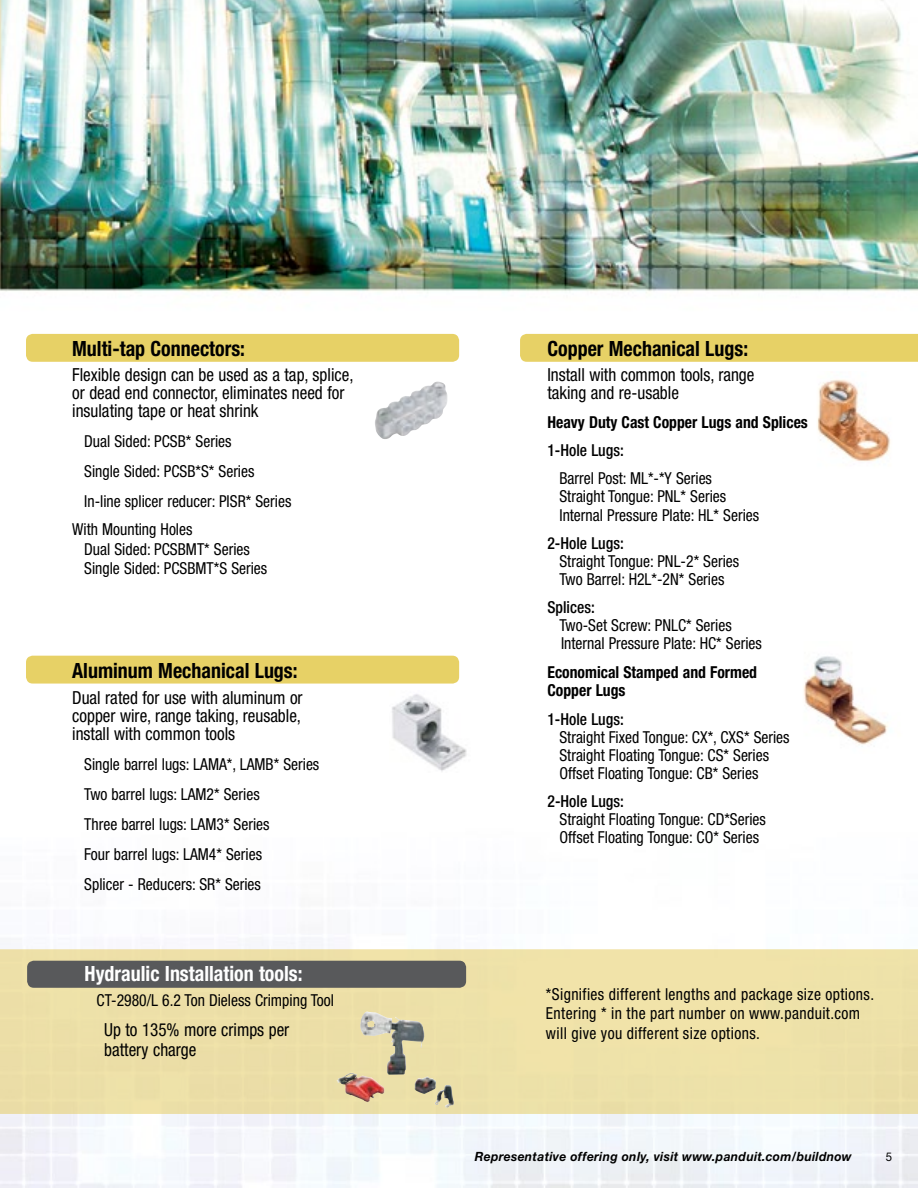
<style>
.page{position:relative;width:918px;height:1188px;background:#fff}
.page>*{position:absolute;margin:0;border:0;box-sizing:border-box;transform-origin:0 0}
.t1{font:700 condensed 21px "Helvetica Neue LT Std";color:#000;scale:.95 1}
.t2{font:700 condensed 21px "Helvetica Neue LT Std";color:#fff;scale:.95 1}
.t3{font:condensed 18px/18px "Helvetica Neue LT Std";color:#000;scale:.95 1}
.t4{font:condensed 16.5px/18px "Helvetica Neue LT Std";color:#000;scale:.95 1}
.t5{font:condensed 16.5px/19.8px "Helvetica Neue LT Std";letter-spacing:.025em;color:#000;scale:.95 1}
.t6{font:700 condensed 16.5px/18px "Helvetica Neue LT Std";color:#000;scale:.95 1}
.t7{font:500 condensed 16.5px "Helvetica Neue LT Std";color:#000;scale:.95 1}
.t8{font:italic 700 12.75px "Helvetica Neue LT Std";letter-spacing:.025em;color:#000;scale:.95 1}
.t9{font:12px "Helvetica Neue LT Std";color:#000;scale:.95 1}
.s1{color:#fff}
</style>
<div class="page">
<img style="left:0;top:0;width:918px;height:1188px">
<div style="left:0;top:949px;width:918px;height:165px;background:#ede1a9"></div>
<img style="left:360px;top:1012px;width:62px;height:63px">
<div style="left:787px;top:372px;width:129px;height:97px;background:#fff"></div>
<img style="left:817px;top:379px;width:74px;height:83px">
<img style="left:782px;top:642px;width:130px;height:112px">
<div style="left:520px;top:334px;width:398px;height:28px;background:#e7d166"></div>
<div style="left:26px;top:334px;width:433px;height:28px;background:#e7d166;border-radius:7px"></div>
<img style="left:389px;top:691px;width:82px;height:81px">
<div style="left:26px;top:656px;width:433px;height:28px;background:#e7d166;border-radius:7px"></div>
<img style="left:375px;top:382px;width:73px;height:58px">
<div style="left:27px;top:961px;width:439px;height:27px;background:#58595b;border-radius:7px"></div>
<p class="t1" style="left:72px;top:335px;width:183px">Multi-tap Connectors:</p>
<p class="t3" style="left:72px;top:366px;width:298px">Flexible design can be used as a tap, splice, or dead end connector, eliminates need for insulating tape or heat shrink</p>
<p class="t4" style="left:84px;top:426px;width:220px;line-height:30px">Dual Sided: PCSB* Series<br>Single Sided: PCSB*S* Series<br>In-line splicer reducer: PISR* Series</p>
<p class="t4" style="left:84px;top:520px;width:194px;line-height:19.5px;text-indent:-12px">With Mounting Holes<br>Dual Sided: PCSBMT* Series<br>Single Sided: PCSBMT*S Series</p>
<p class="t1" style="left:72px;top:658px;width:239px">Aluminum Mechanical Lugs:</p>
<p class="t3" style="left:72px;top:688px;width:244px;text-align:justify">Dual rated for use with aluminum or copper wire, range taking, reusable, install with common tools<span class="s1">s</span></p>
<p class="t4" style="left:84px;top:749px;width:249px;line-height:30px">Single barrel lugs: LAMA*, LAMB* Series<br>Two barrel lugs: LAM2* Series<br>Three barrel lugs: LAM3* Series<br>Four barrel lugs: LAM4* Series<br>Splicer - Reducers: SR* Series</p>
<p class="t2" style="left:85px;top:961px;width:231px">Hydraulic Installation tools:</p>
<p class="t4" style="left:97px;top:992px;width:251px">CT-2980/L 6.2 Ton Dieless Crimping Tool</p>
<p class="t3" style="left:104px;top:1020px;width:196px;line-height:19.5px">Up to 135% more crimps per battery charge</p>
<p class="t1" style="left:547px;top:335px;width:213px">Copper Mechanical Lugs:</p>
<p class="t3" style="left:547px;top:366px;width:219px">Install with common tools, range taking and re-usable</p>
<p class="t6" style="left:547px;top:412px;width:276px">Heavy Duty Cast Copper Lugs and Splices</p>
<p class="t7" style="left:547px;top:440px;width:82px">1-Hole Lugs:</p>
<p class="t4" style="left:559px;top:470px;width:212px">Barrel Post: ML*-*Y Series<br>Straight Tongue: PNL* Series<br>Internal Pressure Plate: HL* Series</p>
<p class="t7" style="left:547px;top:533px;width:82px">2-Hole Lugs:</p>
<p class="t4" style="left:559px;top:552px;width:191px">Straight Tongue: PNL-2* Series<br>Two Barrel: H2L*-2N* Series</p>
<p class="t7" style="left:547px;top:598px;width:51px">Splices:</p>
<p class="t4" style="left:559px;top:617px;width:215px">Two-Set Screw: PNLC* Series<br>Internal Pressure Plate: HC* Series</p>
<p class="t6" style="left:547px;top:663px;width:222px">Economical Stamped and Formed<br>Copper Lugs</p>
<p class="t7" style="left:547px;top:709px;width:82px">1-Hole Lugs:</p>
<p class="t4" style="left:559px;top:728px;width:244px">Straight Fixed Tongue: CX*, CXS* Series<br>Straight Floating Tongue: CS* Series<br>Offset Floating Tongue: CB* Series</p>
<p class="t7" style="left:548px;top:791px;width:82px">2-Hole Lugs:</p>
<p class="t4" style="left:560px;top:810px;width:219px">Straight Floating Tongue: CD*Series<br>Offset Floating Tongue: CO* Series</p>
<p class="t5" style="left:546px;top:984px;width:347px">*Signifies different lengths and package size options.<br>Entering * in the part number on www.panduit.com will give you different size options.</p>
<p class="t8" style="left:475px;top:1149px;width:398px">Representative offering only, visit www.panduit.com/buildnow</p>
<p class="t9" style="left:886px;top:1149px;width:8px">5</p>
</div>
